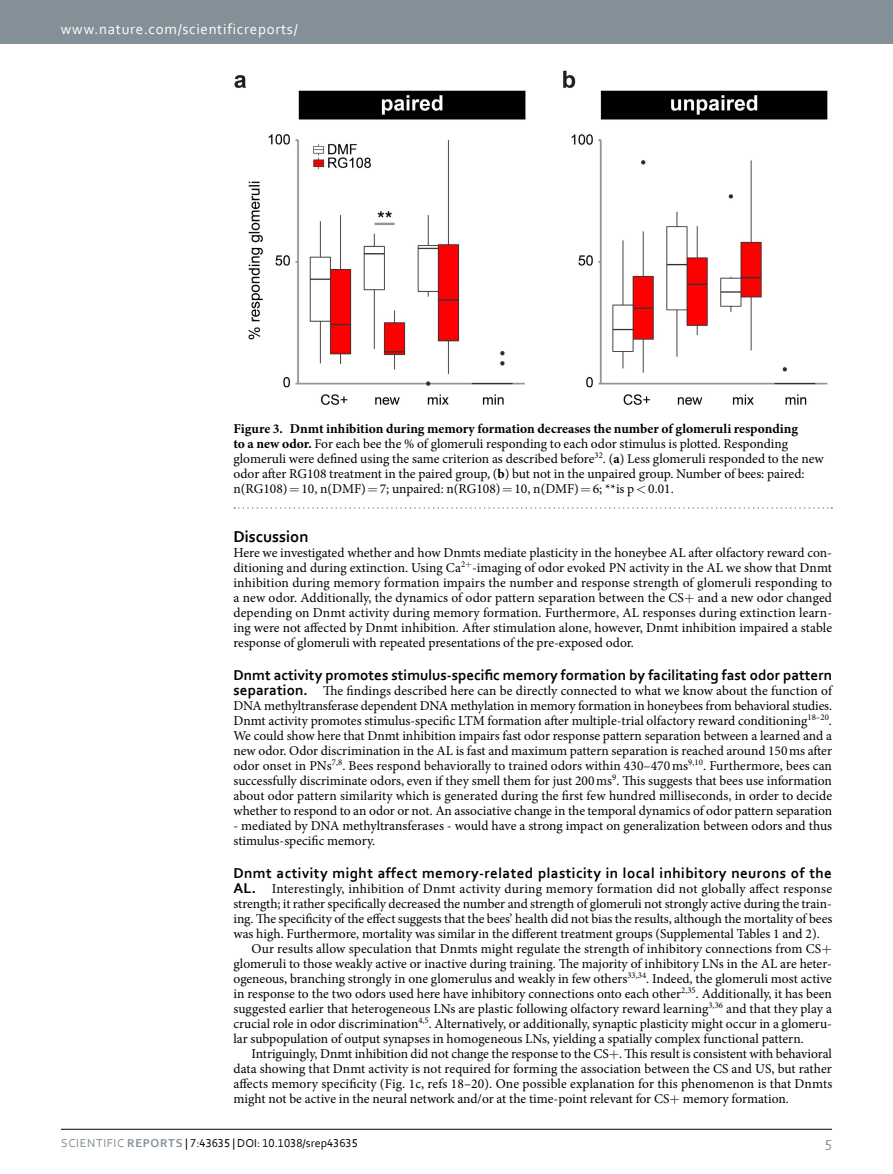
<style>
.page{position:relative;width:893px;height:1174px;background:#fff}
.page>*{position:absolute;margin:0;border:0;box-sizing:border-box;transform-origin:0 0}
.t1{font:700 16.5px "Corbel";color:#000}
.t2{font:700 15px "Corbel";letter-spacing:.005em;color:#000}
.t3{font:700 15px "Corbel";letter-spacing:.03em;color:#000}
.t4{font:15px "Corbel";letter-spacing:.045em;color:#fff}
.t5{font:15px "Corbel";color:#839097}
.t6{font:13.5px/15px "Minion Pro";color:#000;text-align:justify}
.t7{font:12px "Corbel";color:#000}
.s1{font-weight:700}
.s2{font-family:"Corbel";font-weight:700;font-size:15px}
.s3{color:#839097}
.s4{font-weight:700;color:#839097}
</style>
<div class="page">
<div style="left:0;top:0;width:893px;height:43px;background:#839097"></div>
<hr style="left:61px;top:1129px;width:771px;height:1px;background:#000">
<img style="left:234px;top:70px;width:593px;height:335px">
<svg style="left:234px;top:507px;width:598px;height:1px"></svg>
<p class="t4" style="left:61px;top:19px;width:238px">www.nature.com/scientificreports/</p>
<p class="t6" style="left:233px;top:421px;width:592px;text-align:left"><span class="s1">Figure 3. Dnmt inhibition during memory formation decreases the number of glomeruli responding<br>to a new odor.</span> For each bee the % of glomeruli responding to each odor stimulus is plotted. Responding glomeruli were defined using the same criterion as described before<sup>32</sup>. (<span class="s1">a</span>) Less glomeruli responded to the new odor after RG108 treatment in the paired group, (<span class="s1">b</span>) but not in the unpaired group. Number of bees: paired: n(RG108) 10, n(DMF) 7; unpaired: n(RG108) 10, n(DMF) 6; **is p 0.01.</p>
<p class="t1" style="left:233px;top:526px;width:77px">Discussion</p>
<p class="t6" style="left:233px;top:545px;width:600px">Here we investigated whether and how Dnmts mediate plasticity in the honeybee AL after olfactory reward con&shy;ditioning and during extinction. Using Ca<sup>2</sup> -imaging of odor evoked PN activity in the AL we show that Dnmt inhibition during memory formation impairs the number and response strength of glomeruli responding to a new odor. Additionally, the dynamics of odor pattern separation between the CS and a new odor changed depending on Dnmt activity during memory formation. Furthermore, AL responses during extinction learn&shy;ing were not affected by Dnmt inhibition. After stimulation alone, however, Dnmt inhibition impaired a stable response of glomeruli with repeated presentations of the pre-exposed odor.</p>
<p class="t2" style="left:233px;top:665px;width:600px">Dnmt activity promotes stimulus-specific memory formation by facilitating fast odor pattern</p>
<p class="t6" style="left:233px;top:683px;width:600px"><span class="s2">separation.</span> The findings described here can be directly connected to what we know about the function of DNA methyltransferase dependent DNA methylation in memory formation in honeybees from behavioral studies.<br>Dnmt activity promotes stimulus-specific LTM formation after multiple-trial olfactory reward conditioning<sup>18–20</sup>.<br>We could show here that Dnmt inhibition impairs fast odor response pattern separation between a learned and a new odor. Odor discrimination in the AL is fast and maximum pattern separation is reached around 150ms after odor onset in PNs<sup>7,8</sup>. Bees respond behaviorally to trained odors within 430–470 ms<sup>9,10</sup>. Furthermore, bees can successfully discriminate odors, even if they smell them for just 200ms<sup>9</sup>. This suggests that bees use information about odor pattern similarity which is generated during the first few hundred milliseconds, in order to decide whether to respond to an odor or not. An associative change in the temporal dynamics of odor pattern separation</p>
<p class="t6" style="left:233px;top:818px;width:600px">- mediated by DNA methyltransferases - would have a strong impact on generalization between odors and thus stimulus-specific memory.</p>
<p class="t3" style="left:233px;top:863px;width:600px">Dnmt activity might affect memory-related plasticity in local inhibitory neurons of the</p>
<p class="t6" style="left:233px;top:881px;width:600px"><span class="s2">AL.</span> Interestingly, inhibition of Dnmt activity during memory formation did not globally affect response</p>
<p class="t6" style="left:233px;top:896px;width:600px">strength; it rather specifically decreased the number and strength of glomeruli not strongly active during the train-</p>
<p class="t6" style="left:233px;top:911px;width:600px">ing. The specificity of the effect suggests that the bees’ health did not bias the results, although the mortality of bees</p>
<p class="t6" style="left:233px;top:926px;width:588px">was high. Furthermore, mortality was similar in the different treatment groups (Supplemental Tables 1 and 2).</p>
<p class="t6" style="left:251px;top:941px;width:571px">Our results allow speculation that Dnmts might regulate the strength of inhibitory connections from CS</p>
<p class="t6" style="left:233px;top:956px;width:600px">glomeruli to those weakly active or inactive during training. The majority of inhibitory LNs in the AL are heter-</p>
<p class="t6" style="left:233px;top:971px;width:600px">ogeneous, branching strongly in one glomerulus and weakly in few others<sup>33,34</sup>. Indeed, the glomeruli most active</p>
<p class="t6" style="left:233px;top:986px;width:600px">in response to the two odors used here have inhibitory connections onto each other<sup>2,35</sup>. Additionally, it has been</p>
<p class="t6" style="left:233px;top:1001px;width:600px">suggested earlier that heterogeneous LNs are plastic following olfactory reward learning<sup>3,36</sup> and that they play a</p>
<p class="t6" style="left:233px;top:1016px;width:600px">crucial role in odor discrimination<sup>4,5</sup>. Alternatively, or additionally, synaptic plasticity might occur in a glomeru-</p>
<p class="t6" style="left:233px;top:1031px;width:572px">lar subpopulation of output synapses in homogeneous LNs, yielding a spatially complex functional pattern.</p>
<p class="t6" style="left:251px;top:1046px;width:582px">Intriguingly, Dnmt inhibition did not change the response to the CS . This result is consistent with behavioral</p>
<p class="t6" style="left:233px;top:1061px;width:600px">data showing that Dnmt activity is not required for forming the association between the CS and US, but rather</p>
<p class="t6" style="left:233px;top:1076px;width:600px">affects memory specificity (Fig. 1c, refs 18–20). One possible explanation for this phenomenon is that Dnmts</p>
<p class="t6" style="left:233px;top:1091px;width:557px">might not be active in the neural network and/or at the time-point relevant for CS memory formation.</p>
<p class="t7" style="left:61px;top:1135px;width:298px"><span class="s3">Scientific</span> <span class="s4">Reports</span> | 7:43635 | DOI: 10.1038/srep43635</p>
<p class="t5" style="left:825px;top:1132px;width:9px">5</p>
</div>
